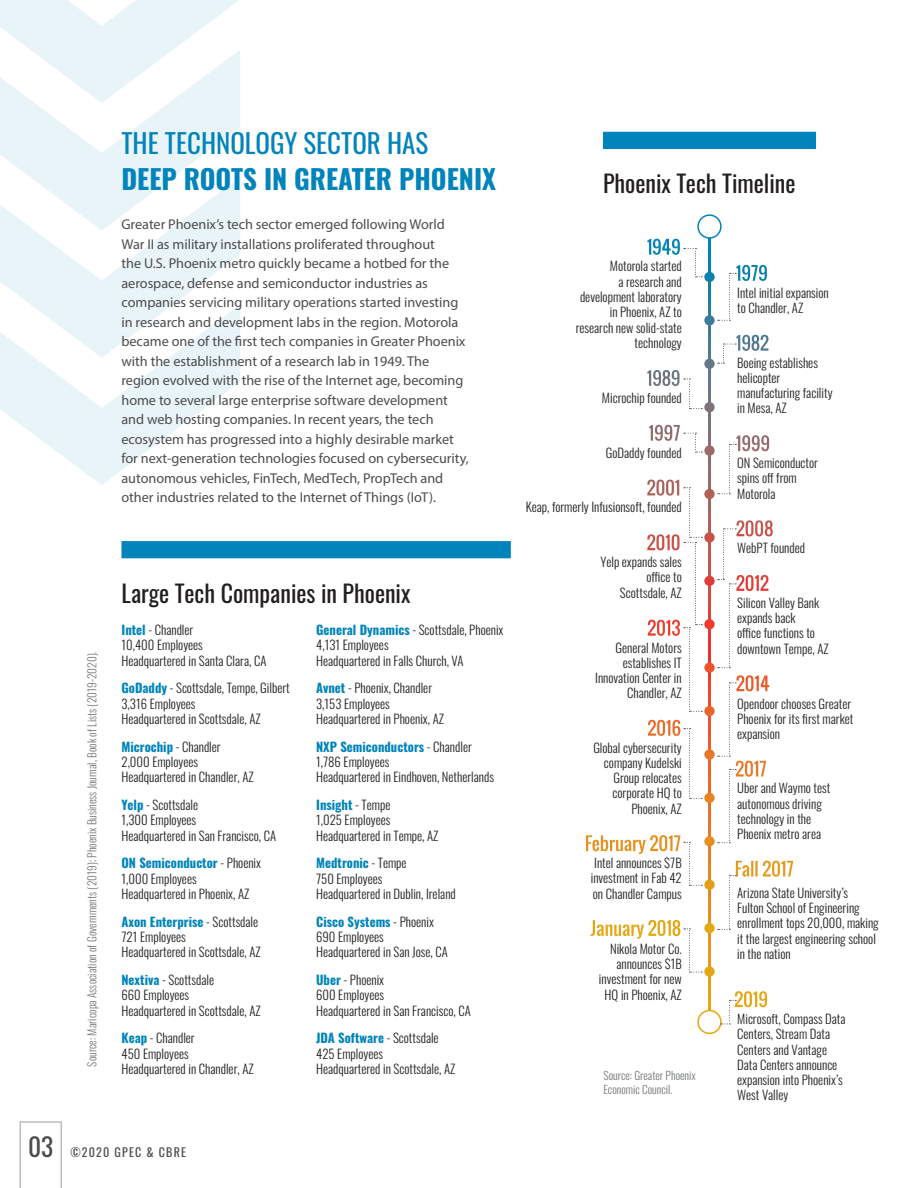
<style>
.page{position:relative;width:918px;height:1188px;background:#fff}
.page>*{position:absolute;margin:0;border:0;box-sizing:border-box;transform-origin:0 0}
.t1{font:700 27px/36px "Oswald";color:#0084bb}
.Paragraph_Header{font:24px "Oswald";color:#231f20}
.Body_Copy_-_Gray{font:14.25px/19.5px "Myriad Pro";letter-spacing:-.005em;color:#4b4c4d}
.Footnote{font:300 12.75px/15.3px "Oswald";color:#231f20}
.t2{font:700 12.75px "Oswald";color:#0084bb}
.t3{font:12px "Oswald";letter-spacing:.1em;color:#4b4c4d}
.Footnote-2{font:300 11.25px/13.5px "Oswald";color:#76787b}
.s1{font-weight:400}
.s2{font-weight:700;color:#0084bb}
.s3{font-weight:300;color:#231f20}
.s4{font-size:25.5px}
</style>
<div class="page">
<svg style="left:0;top:0;width:240px;height:485px"></svg>
<hr style="left:708px;top:238px;width:3px;height:773px;background:#e5a513">
<div style="left:603px;top:132px;width:213px;height:17px;background:#0084bb"></div>
<div style="left:697px;top:214px;width:25px;height:25px;border:2px solid #0084bb;border-radius:50%"></div>
<div style="left:697px;top:1010px;width:25px;height:24px;border:2px solid #e5a710;border-radius:50%"></div>
<div style="left:122px;top:541px;width:389px;height:17px;background:#0084bb"></div>
<svg style="left:647px;top:239px;width:115px;height:738px"></svg>
<svg style="left:721px;top:1000px;width:15px;height:25px"></svg>
<svg style="left:20px;top:1121px;width:42px;height:67px"></svg>
<p class="t1" style="left:122px;top:126px;width:376px"><span class="s1">THE TECHNOLOGY SECTOR HAS<br></span>DEEP ROOTS IN GREATER PHOENIX</p>
<p class="Body_Copy_-_Gray" style="left:122px;top:215px;width:349px">Greater Phoenix’s tech sector emerged following World War II as military installations proliferated throughout<br>the U.S. Phoenix metro quickly became a hotbed for the aerospace, defense and semiconductor industries as companies servicing military operations started investing in research and development labs in the region. Motorola became one of the first tech companies in Greater Phoenix with the establishment of a research lab in 1949. The region evolved with the rise of the Internet age, becoming home to several large enterprise software development and web hosting companies. In recent years, the tech ecosystem has progressed into a highly desirable market for next-generation technologies focused on cybersecurity, autonomous vehicles, FinTech, MedTech, PropTech and other industries related to the Internet of Things (IoT).</p>
<p class="Footnote-2" style="left:84px;top:1066px;width:416px;rotate:-90deg">Source: Maricopa Association of Governments (2019); Phoenix Business Journal, Book of Lists (2019-2020).</p>
<p class="Paragraph_Header" style="left:122px;top:572px;width:290px">Large Tech Companies in Phoenix</p>
<p class="Footnote" style="left:122px;top:621px;width:73px"><span class="s2">Intel</span> - Chandler</p>
<p class="Footnote" style="left:122px;top:636px;width:83px">10,400 Employees</p>
<p class="Footnote" style="left:122px;top:651px;width:146px">Headquartered in Santa Clara, CA</p>
<p class="Footnote" style="left:122px;top:679px;width:170px"><span class="s2">GoDaddy</span> - Scottsdale, Tempe, Gilbert</p>
<p class="Footnote" style="left:122px;top:694px;width:76px">3,316 Employees</p>
<p class="Footnote" style="left:122px;top:710px;width:141px">Headquartered in Scottsdale, AZ</p>
<p class="t2" style="left:122px;top:740px;width:101px">Microchip <span class="s3">- Chandler</span></p>
<p class="Footnote" style="left:122px;top:753px;width:78px">2,000 Employees</p>
<p class="Footnote" style="left:122px;top:768px;width:134px">Headquartered in Chandler, AZ</p>
<p class="Footnote" style="left:122px;top:796px;width:78px"><span class="s2">Yelp</span> - Scottsdale</p>
<p class="Footnote" style="left:122px;top:811px;width:76px">1,300 Employees</p>
<p class="Footnote" style="left:122px;top:826px;width:156px">Headquartered in San Francisco, CA</p>
<p class="t2" style="left:122px;top:857px;width:141px">ON Semiconductor <span class="s3">- Phoenix</span></p>
<p class="Footnote" style="left:122px;top:869px;width:77px">1,000 Employees</p>
<p class="Footnote" style="left:122px;top:885px;width:129px">Headquartered in Phoenix, AZ</p>
<p class="t2" style="left:122px;top:915px;width:138px">Axon Enterprise <span class="s3">- Scottsdale</span></p>
<p class="Footnote" style="left:122px;top:928px;width:66px">721 Employees</p>
<p class="Footnote" style="left:122px;top:943px;width:141px">Headquartered in Scottsdale, AZ</p>
<p class="Footnote" style="left:122px;top:971px;width:94px"><span class="s2">Nextiva</span> - Scottsdale</p>
<p class="Footnote" style="left:122px;top:986px;width:69px">660 Employees</p>
<p class="Footnote" style="left:122px;top:1001px;width:141px">Headquartered in Scottsdale, AZ</p>
<p class="Footnote" style="left:122px;top:1029px;width:75px"><span class="s2">Keap</span> - Chandler</p>
<p class="Footnote" style="left:122px;top:1044px;width:69px">450 Employees</p>
<p class="Footnote" style="left:122px;top:1060px;width:134px">Headquartered in Chandler, AZ</p>
<p class="Footnote" style="left:316px;top:621px;width:189px"><span class="s2">General Dynamics</span> - Scottsdale, Phoenix</p>
<p class="Footnote" style="left:316px;top:636px;width:74px">4,131 Employees</p>
<p class="Footnote" style="left:316px;top:651px;width:149px">Headquartered in Falls Church, VA</p>
<p class="Footnote" style="left:316px;top:679px;width:117px"><span class="s2">Avnet</span> - Phoenix, Chandler</p>
<p class="Footnote" style="left:316px;top:694px;width:75px">3,153 Employees</p>
<p class="Footnote" style="left:316px;top:710px;width:129px">Headquartered in Phoenix, AZ</p>
<p class="t2" style="left:316px;top:740px;width:157px">NXP Semiconductors <span class="s3">- Chandler</span></p>
<p class="Footnote" style="left:316px;top:753px;width:75px">1,786 Employees</p>
<p class="Footnote" style="left:316px;top:768px;width:179px">Headquartered in Eindhoven, Netherlands</p>
<p class="t2" style="left:316px;top:798px;width:76px">Insight <span class="s3">- Tempe</span></p>
<p class="Footnote" style="left:316px;top:811px;width:76px">1,025 Employees</p>
<p class="Footnote" style="left:316px;top:826px;width:124px">Headquartered in Tempe, AZ</p>
<p class="t2" style="left:316px;top:857px;width:92px">Medtronic <span class="s3">- Tempe</span></p>
<p class="Footnote" style="left:316px;top:869px;width:68px">750 Employees</p>
<p class="Footnote" style="left:316px;top:885px;width:141px">Headquartered in Dublin, Ireland</p>
<p class="t2" style="left:316px;top:915px;width:119px">Cisco Systems <span class="s3">- Phoenix</span></p>
<p class="Footnote" style="left:316px;top:928px;width:69px">690 Employees</p>
<p class="Footnote" style="left:316px;top:943px;width:133px">Headquartered in San Jose, CA</p>
<p class="Footnote" style="left:316px;top:971px;width:70px"><span class="s2">Uber</span> - Phoenix</p>
<p class="Footnote" style="left:316px;top:986px;width:69px">600 Employees</p>
<p class="Footnote" style="left:316px;top:1001px;width:156px">Headquartered in San Francisco, CA</p>
<p class="t2" style="left:316px;top:1032px;width:124px">JDA Software <span class="s3">- Scottsdale</span></p>
<p class="Footnote" style="left:316px;top:1044px;width:68px">425 Employees</p>
<p class="Footnote" style="left:316px;top:1060px;width:141px">Headquartered in Scottsdale, AZ</p>
<p class="t3" style="left:28px;top:1141px;width:160px"><span class="s4">03</span> ©2020 GPEC &amp; CBRE</p>
<p class="Paragraph_Header" style="left:603px;top:162px;width:194px">Phoenix Tech Timeline</p>
<p class="Footnote" style="left:576px;top:257px;width:107px;text-align:right">Motorola started<br>a research and development laboratory in Phoenix, AZ to research new solid-state technology</p>
<p class="Footnote" style="left:602px;top:388px;width:81px">Microchip founded</p>
<p class="Footnote" style="left:606px;top:443px;width:77px">GoDaddy founded</p>
<p class="Footnote" style="left:526px;top:498px;width:158px">Keap, formerly Infusionsoft, founded</p>
<p class="Footnote" style="left:601px;top:553px;width:83px;text-align:right">Yelp expands sales office to</p>
<p class="Footnote" style="left:620px;top:583px;width:63px">Scottsdale, AZ</p>
<p class="Footnote" style="left:595px;top:638px;width:88px;text-align:right">General Motors establishes IT<br>Innovation Center in<br>Chandler, AZ</p>
<p class="Footnote" style="left:593px;top:738px;width:90px;text-align:right">Global cybersecurity company Kudelski<br>Group relocates corporate HQ to<br>Phoenix, AZ</p>
<p class="Footnote" style="left:591px;top:854px;width:93px;text-align:justify">Intel announces $7B investment in Fab 42 on Chandler Campus</p>
<p class="Footnote" style="left:599px;top:940px;width:84px;text-align:right">Nikola Motor Co. announces $1B investment for new<br>HQ in Phoenix, AZ</p>
<p class="Footnote-2" style="left:603px;top:1068px;width:94px">Source: Greater Phoenix<br>Economic Council.</p>
<p class="Footnote" style="left:737px;top:283px;width:93px">Intel initial expansion to Chandler, AZ</p>
<p class="Footnote" style="left:737px;top:353px;width:97px">Boeing establishes helicopter manufacturing facility in Mesa, AZ</p>
<p class="Footnote" style="left:737px;top:454px;width:82px">ON Semiconductor spins off from<br>Motorola</p>
<p class="Footnote" style="left:737px;top:539px;width:69px">WebPT founded</p>
<p class="Footnote" style="left:737px;top:593px;width:93px">Silicon Valley Bank expands back<br>office functions to downtown Tempe, AZ</p>
<p class="Footnote" style="left:737px;top:694px;width:118px">Opendoor chooses Greater<br>Phoenix for its first market expansion</p>
<p class="Footnote" style="left:737px;top:779px;width:95px">Uber and Waymo test autonomous driving technology in the<br>Phoenix metro area</p>
<p class="Footnote" style="left:737px;top:884px;width:143px">Arizona State University’s<br>Fulton School of Engineering enrollment tops 20,000, making it the largest engineering school in the nation</p>
<p class="Footnote" style="left:737px;top:1010px;width:110px">Microsoft, Compass Data<br>Centers, Stream Data<br>Centers and Vantage<br>Data Centers announce expansion into Phoenix’s<br>West Valley</p>
</div>
